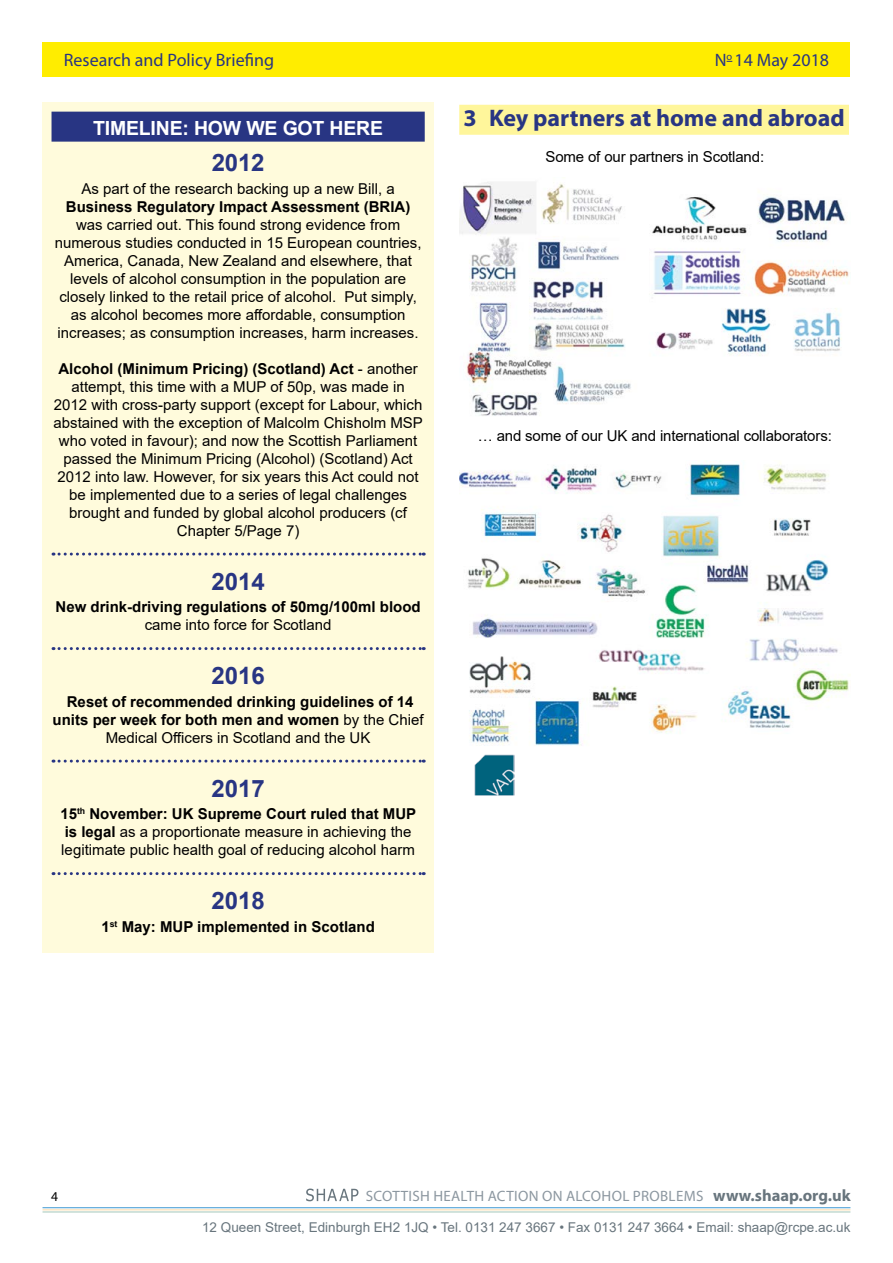
<style>
.page{position:relative;width:893px;height:1263px;background:#fff}
.page>*{position:absolute;margin:0;border:0;box-sizing:border-box;transform-origin:0 0}
.t1{font:700 24px "Myriad Pro";color:#283583}
.t2{font:700 24px "Arial";color:#283583}
.t3{font:700 19.5px "Arial";letter-spacing:-.01em;color:#fff}
.t4{font:18px "Myriad Pro";color:#283583}
.t5{font:15px/18px "Arial";color:#000;text-align:center}
.t6{font:700 15px/18px "Arial";color:#000;text-align:center}
.t7{font:15px "Myriad Pro";letter-spacing:.02em;color:#8c97a0}
.t8{font:13.5px "Arial";color:#68757d}
.t9{font:13.5px "Myriad Pro";color:#000}
.s1{font-weight:700}
.s2{font-weight:400}
.s3{font-weight:700;font-size:16.5px;color:#68757d}
</style>
<div class="page">
<svg style="left:306px;top:1188px;width:52px;height:13px"></svg>
<hr style="left:43px;top:1207px;width:807px;height:1px;background:#52a3d6">
<hr style="left:43px;top:1209px;width:807px;height:1px;background:#fedfb1">
<hr style="left:43px;top:1211px;width:807px;height:1px;background:#aecec1">
<div style="left:459px;top:105px;width:390px;height:30px;background:#fff69b"></div>
<img style="left:459px;top:182px;width:390px;height:234px">
<img style="left:459px;top:463px;width:390px;height:283px">
<div style="left:43px;top:43px;width:807px;height:34px;background:#ffed00"></div>
<div style="left:43px;top:102px;width:391px;height:850px;background:#fffbdc"></div>
<div style="left:52px;top:112px;width:373px;height:30px;background:#283583"></div>
<svg style="left:53px;top:553px;width:371px;height:3px"></svg>
<svg style="left:53px;top:647px;width:371px;height:3px"></svg>
<svg style="left:53px;top:760px;width:371px;height:3px"></svg>
<svg style="left:53px;top:872px;width:371px;height:3px"></svg>
<img style="left:474px;top:754px;width:40px;height:41px">
<p class="t4" style="left:64px;top:49px;width:212px">Research and Policy Briefing</p>
<p class="t4" style="left:715px;top:49px;width:116px">N<sup>o</sup> 14 May 2018</p>
<h2 class="t3" style="left:93px;top:114px;width:292px">TIMELINE: HOW WE GOT HERE</h2>
<h1 class="t2" style="left:212px;top:146px;width:54px">2012</h1>
<p class="t5" style="left:81px;top:179px;width:315px">As part of the research backing up a new Bill, a</p>
<p class="t6" style="left:66px;top:197px;width:346px">Business Regulatory Impact Assessment (BRIA)</p>
<p class="t5" style="left:55px;top:215px;width:368px">was carried out. This found strong evidence from numerous studies conducted in 15 European countries, America, Canada, New Zealand and elsewhere, that levels of alcohol consumption in the population are closely linked to the retail price of alcohol. Put simply, as alcohol becomes more affordable, consumption increases; as consumption increases, harm increases.</p>
<p class="t5" style="left:54px;top:359px;width:371px"><span class="s1">Alcohol (Minimum Pricing) (Scotland) Act</span> - another attempt, this time with a MUP of 50p, was made in 2012 with cross-party support (except for Labour, which abstained with the exception of Malcolm Chisholm MSP who voted in favour); and now the Scottish Parliament passed the Minimum Pricing (Alcohol) (Scotland) Act 2012 into law. However, for six years this Act could not be implemented due to a series of legal challenges brought and funded by global alcohol producers (cf Chapter 5/Page 7)</p>
<h1 class="t2" style="left:211px;top:564px;width:55px">2014</h1>
<p class="t6" style="left:56px;top:598px;width:367px">New drink-driving regulations of 50mg/100ml blood</p>
<p class="t5" style="left:145px;top:616px;width:188px">came into force for Scotland</p>
<h1 class="t2" style="left:211px;top:659px;width:55px">2016</h1>
<p class="t6" style="left:53px;top:692px;width:372px">Reset of recommended drinking guidelines of 14 units per week for both men and women <span class="s2">by the Chief<br>Medical Officers in Scotland and the UK</span></p>
<h1 class="t2" style="left:211px;top:771px;width:55px">2017</h1>
<p class="t5" style="left:60px;top:805px;width:357px;text-align:left"><span class="s1">15</span><sup>th</sup> <span class="s1">November: UK Supreme Court ruled that MUP is legal</span> as a proportionate measure in achieving the legitimate public health goal of reducing alcohol harm</p>
<h1 class="t2" style="left:211px;top:884px;width:55px">2018</h1>
<p class="t6" style="left:101px;top:917px;width:275px">1<sup>st</sup> May: MUP implemented in Scotland</p>
<h1 class="t1" style="left:463px;top:102px;width:383px">3 Key partners at home and abroad</h1>
<p class="t5" style="left:545px;top:148px;width:220px">Some of our partners in Scotland:</p>
<p class="t5" style="left:478px;top:427px;width:356px">… and some of our UK and international collaborators:</p>
<p class="t9" style="left:51px;top:1188px;width:8px">4</p>
<p class="t7" style="left:366px;top:1187px;width:486px">SCOTTISH HEALTH ACTION ON ALCOHOL PROBLEMS <span class="s3">www.shaap.org.uk</span></p>
<p class="t8" style="left:202px;top:1218px;width:650px">12 Queen Street, Edinburgh EH2 1JQ • Tel. 0131 247 3667 • Fax 0131 247 3664 • Email: shaap@rcpe.ac.uk</p>
</div>
